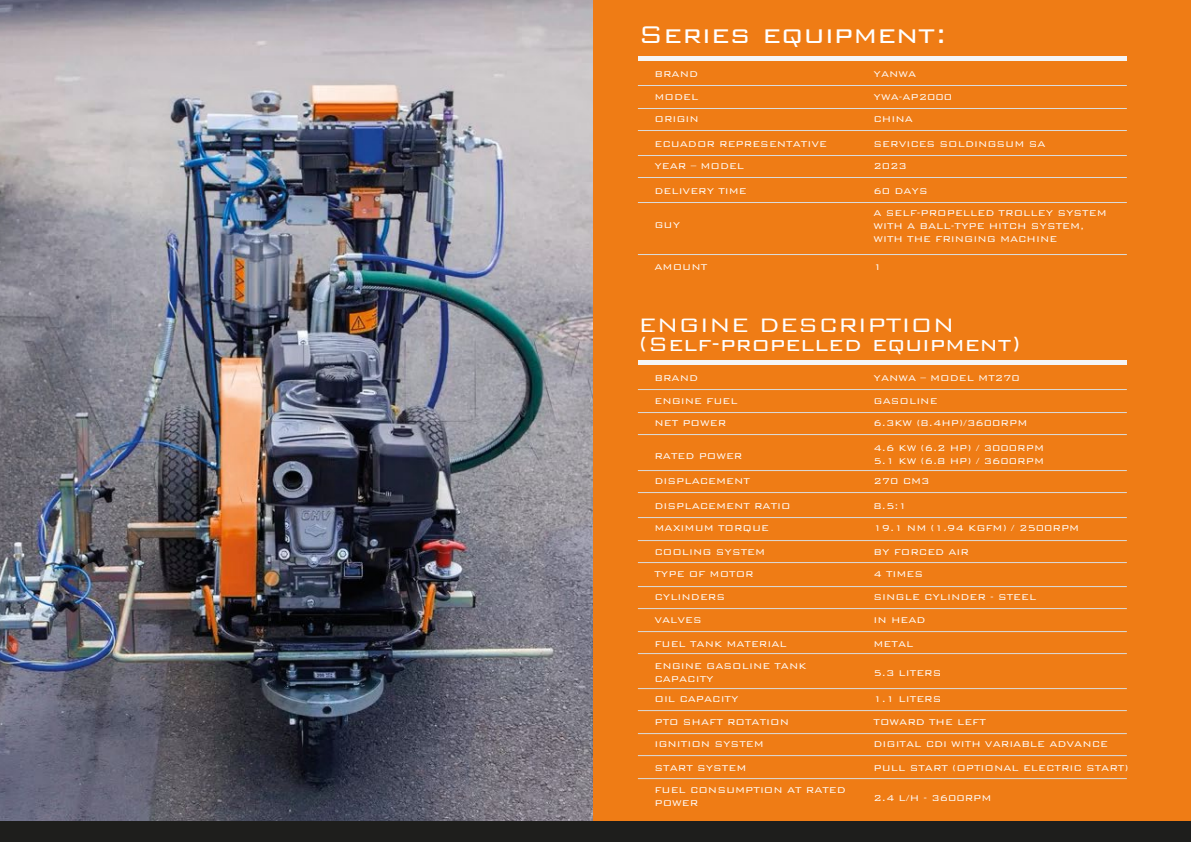
<style>
.page{position:relative;width:1191px;height:842px;background:#fff}
.page>*{position:absolute;margin:0;border:0;box-sizing:border-box;transform-origin:0 0}
.t1{font:300 32.3px "Bank Gothic BT";color:#fff}
.t2{font:300 26px/19px "Bank Gothic BT";color:#fff}
.t3{font:300 11.2px/13.4px "Bank Gothic BT";color:#fff}
</style>
<div class="page">
<img style="left:0;top:0;width:593px;height:821px">
<div style="left:593px;top:0;width:597px;height:839px;background:#ef7c15"></div>
<div style="left:0;top:821px;width:1191px;height:21px;background:#1e1e1c"></div>
<hr style="left:638px;top:56px;width:488px;height:4px;background:#f5f5f5">
<hr style="left:638px;top:85px;width:488px;height:1px;background:#dbdddc">
<hr style="left:638px;top:108px;width:488px;height:1px;background:#dbdddc">
<hr style="left:638px;top:130px;width:488px;height:1px;background:#dbdddc">
<hr style="left:638px;top:155px;width:488px;height:1px;background:#dbdddc">
<hr style="left:638px;top:177px;width:488px;height:1px;background:#dbdddc">
<hr style="left:638px;top:202px;width:488px;height:1px;background:#dbdddc">
<hr style="left:638px;top:254px;width:488px;height:1px;background:#dbdddc">
<hr style="left:638px;top:360px;width:488px;height:4px;background:#f5f5f5">
<hr style="left:638px;top:389px;width:488px;height:1px;background:#dbdddc">
<hr style="left:638px;top:412px;width:488px;height:1px;background:#dbdddc">
<hr style="left:638px;top:434px;width:488px;height:1px;background:#dbdddc">
<hr style="left:638px;top:517px;width:488px;height:1px;background:#dbdddc">
<hr style="left:638px;top:540px;width:488px;height:1px;background:#dbdddc">
<hr style="left:638px;top:562px;width:488px;height:1px;background:#dbdddc">
<hr style="left:638px;top:586px;width:488px;height:1px;background:#dbdddc">
<hr style="left:638px;top:608px;width:488px;height:1px;background:#dbdddc">
<hr style="left:638px;top:631px;width:488px;height:1px;background:#dbdddc">
<hr style="left:638px;top:653px;width:488px;height:1px;background:#dbdddc">
<hr style="left:638px;top:710px;width:488px;height:1px;background:#dbdddc">
<hr style="left:638px;top:733px;width:488px;height:1px;background:#dbdddc">
<hr style="left:638px;top:755px;width:488px;height:1px;background:#dbdddc">
<hr style="left:638px;top:778px;width:488px;height:1px;background:#dbdddc">
<hr style="left:638px;top:688px;width:488px;height:1px;background:#dbdddc">
<hr style="left:638px;top:470px;width:488px;height:1px;background:#dbdddc">
<hr style="left:638px;top:492px;width:488px;height:1px;background:#dbdddc">
<h1 class="t1" style="left:638px;top:17px;width:310px">Series equipment:</h1>
<p class="t3" style="left:654px;top:67px;width:45px">BRAND</p>
<p class="t3" style="left:873px;top:67px;width:44px">YANWA</p>
<p class="t3" style="left:654px;top:90px;width:45px">MODEL</p>
<p class="t3" style="left:873px;top:90px;width:80px">YWA-AP2000</p>
<p class="t3" style="left:654px;top:112px;width:46px">ORIGIN</p>
<p class="t3" style="left:873px;top:112px;width:41px">CHINA</p>
<p class="t3" style="left:654px;top:137px;width:174px">ECUADOR REPRESENTATIVE</p>
<p class="t3" style="left:873px;top:137px;width:173px">SERVICES SOLDINGSUM SA</p>
<p class="t3" style="left:654px;top:159px;width:91px">YEAR – MODEL</p>
<p class="t3" style="left:873px;top:159px;width:35px">2023</p>
<p class="t3" style="left:654px;top:184px;width:94px">DELIVERY TIME</p>
<p class="t3" style="left:873px;top:184px;width:56px">60 DAYS</p>
<p class="t3" style="left:654px;top:218px;width:27px">GUY</p>
<p class="t3" style="left:873px;top:206px;width:235px">A SELF-PROPELLED TROLLEY SYSTEM<br>WITH A BALL-TYPE HITCH SYSTEM,<br>WITH THE FRINGING MACHINE</p>
<p class="t3" style="left:654px;top:260px;width:54px">AMOUNT</p>
<p class="t3" style="left:873px;top:260px;width:10px">1</p>
<h2 class="t2" style="left:638px;top:315px;width:384px">ENGINE DESCRIPTION (Self-propelled equipment)</h2>
<p class="t3" style="left:654px;top:371px;width:45px">BRAND</p>
<p class="t3" style="left:873px;top:371px;width:148px">YANWA – MODEL MT270</p>
<p class="t3" style="left:654px;top:394px;width:85px">ENGINE FUEL</p>
<p class="t3" style="left:873px;top:394px;width:65px">GASOLINE</p>
<p class="t3" style="left:654px;top:416px;width:73px">NET POWER</p>
<p class="t3" style="left:873px;top:416px;width:155px">6.3KW (8.4HP)/3600RPM</p>
<p class="t3" style="left:654px;top:449px;width:89px">RATED POWER</p>
<p class="t3" style="left:873px;top:441px;width:172px;line-height:13px">4.6 KW (6.2 HP) / 3000RPM<br>5.1 KW (6.8 HP) / 3600RPM</p>
<p class="t3" style="left:654px;top:474px;width:97px">DISPLACEMENT</p>
<p class="t3" style="left:873px;top:474px;width:58px">270 CM3</p>
<p class="t3" style="left:654px;top:499px;width:138px">DISPLACEMENT RATIO</p>
<p class="t3" style="left:873px;top:499px;width:35px">8.5:1</p>
<p class="t3" style="left:654px;top:515px;width:116px;line-height:24px">MAXIMUM TORQUE<br>COOLING SYSTEM</p>
<p class="t3" style="left:873px;top:515px;width:207px;line-height:24px">19.1 NM (1.94 KGFM) / 2500RPM<br>BY FORCED AIR</p>
<p class="t3" style="left:654px;top:567px;width:101px">TYPE OF MOTOR</p>
<p class="t3" style="left:873px;top:567px;width:51px">4 TIMES</p>
<p class="t3" style="left:654px;top:590px;width:72px">CYLINDERS</p>
<p class="t3" style="left:873px;top:590px;width:164px">SINGLE CYLINDER - STEEL</p>
<p class="t3" style="left:654px;top:613px;width:49px">VALVES</p>
<p class="t3" style="left:873px;top:613px;width:53px">IN HEAD</p>
<p class="t3" style="left:654px;top:637px;width:134px">FUEL TANK MATERIAL</p>
<p class="t3" style="left:873px;top:637px;width:41px">METAL</p>
<p class="t3" style="left:654px;top:659px;width:154px">ENGINE GASOLINE TANK<br>CAPACITY</p>
<p class="t3" style="left:873px;top:666px;width:69px">5.3 LITERS</p>
<p class="t3" style="left:654px;top:692px;width:86px">OIL CAPACITY</p>
<p class="t3" style="left:873px;top:692px;width:69px">1.1 LITERS</p>
<p class="t3" style="left:654px;top:715px;width:136px">PTO SHAFT ROTATION</p>
<p class="t3" style="left:873px;top:715px;width:114px">TOWARD THE LEFT</p>
<p class="t3" style="left:654px;top:737px;width:111px">IGNITION SYSTEM</p>
<p class="t3" style="left:873px;top:737px;width:236px">DIGITAL CDI WITH VARIABLE ADVANCE</p>
<p class="t3" style="left:654px;top:761px;width:93px">START SYSTEM</p>
<p class="t3" style="left:873px;top:761px;width:256px">PULL START (OPTIONAL ELECTRIC START)</p>
<p class="t3" style="left:654px;top:783px;width:193px">FUEL CONSUMPTION AT RATED<br>POWER</p>
<p class="t3" style="left:873px;top:791px;width:120px">2.4 L/H - 3600RPM</p>
</div>
